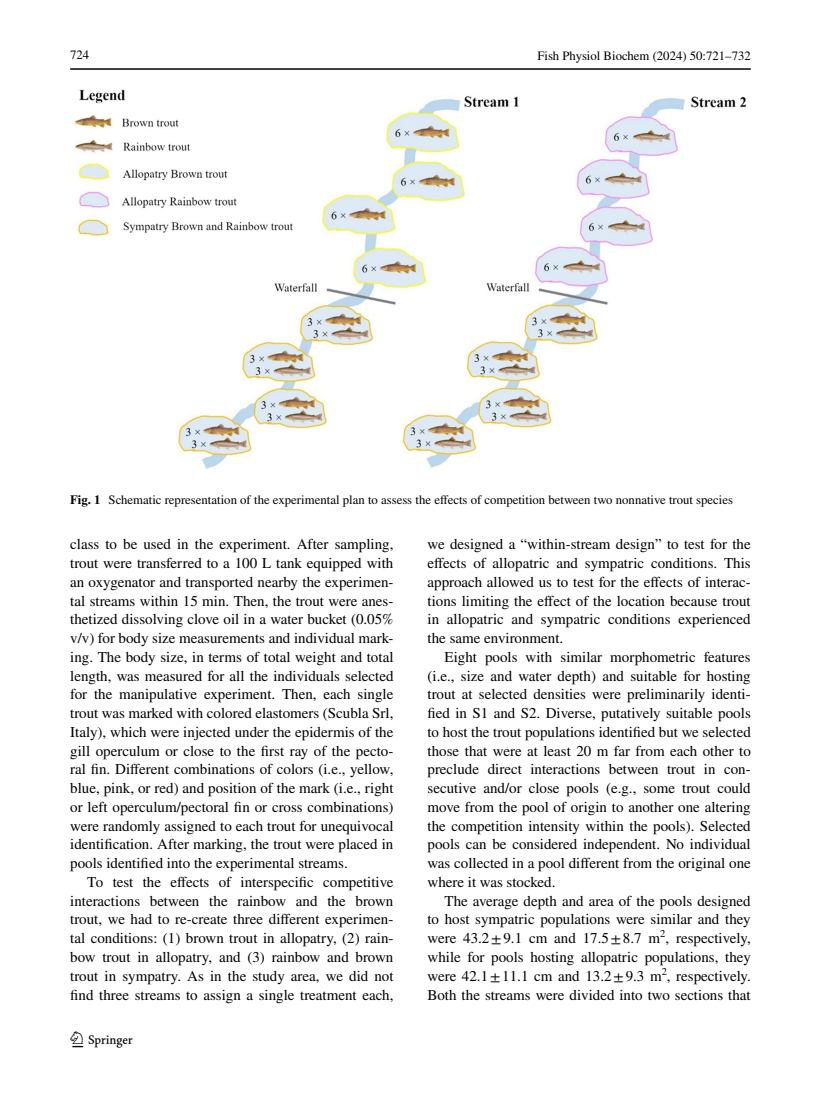
<style>
.page{position:relative;width:821px;height:1106px;background:#fff}
.page>*{position:absolute;margin:0;border:0;box-sizing:border-box;transform-origin:0 0}
.t1{font:22.5px "Springnew Regular 2";color:#000}
.t2{font:15px/18.8px "STIX";color:#000;text-align:justify}
.t3{font:12.75px "STIX";color:#000}
.s1{font-weight:700}
</style>
<div class="page">
<hr style="left:70px;top:68px;width:680px;height:2px;background:#000">
<img style="left:74px;top:89px;width:672px;height:380px">
<p class="t3" style="left:70px;top:46px;width:21px">724</p>
<p class="t3" style="left:537px;top:47px;width:215px">Fish Physiol Biochem (2024) 50:721–732</p>
<p class="t3" style="left:70px;top:491px;width:664px"><span class="s1">Fig. 1</span> Schematic representation of the experimental plan to assess the effects of competition between two nonnative trout species</p>
<p class="t2" style="left:70px;top:536px;width:325px">class to be used in the experiment. After sampling, trout were transferred to a 100 L tank equipped with an oxygenator and transported nearby the experimen&shy;tal streams within 15 min. Then, the trout were anes&shy;thetized dissolving clove oil in a water bucket (0.05% v/v) for body size measurements and individual mark&shy;ing. The body size, in terms of total weight and total length, was measured for all the individuals selected for the manipulative experiment. Then, each single trout was marked with colored elastomers (Scubla Srl, Italy), which were injected under the epidermis of the gill operculum or close to the first ray of the pecto&shy;ral fin. Different combinations of colors (i.e., yellow, blue, pink, or red) and position of the mark (i.e., right or left operculum/pectoral fin or cross combinations) were randomly assigned to each trout for unequivocal identification. After marking, the trout were placed in pools identified into the experimental streams.</p>
<p class="t2" style="left:70px;top:873px;width:325px;text-indent:17px">To test the effects of interspecific competitive interactions between the rainbow and the brown trout, we had to re-create three different experimen&shy;tal conditions: (1) brown trout in allopatry, (2) rain&shy;bow trout in allopatry, and (3) rainbow and brown trout in sympatry. As in the study area, we did not find three streams to assign a single treatment each,</p>
<h1 class="t1" style="left:72px;top:1031px;width:62px">1 3</h1>
<p class="t2" style="left:427px;top:536px;width:325px">we designed a “within-stream design” to test for the effects of allopatric and sympatric conditions. This approach allowed us to test for the effects of interac&shy;tions limiting the effect of the location because trout in allopatric and sympatric conditions experienced the same environment.</p>
<p class="t2" style="left:427px;top:648px;width:325px;text-indent:17px">Eight pools with similar morphometric features (i.e., size and water depth) and suitable for hosting trout at selected densities were preliminarily identi&shy;fied in S1 and S2. Diverse, putatively suitable pools to host the trout populations identified but we selected those that were at least 20 m far from each other to preclude direct interactions between trout in con&shy;secutive and/or close pools (e.g., some trout could move from the pool of origin to another one altering the competition intensity within the pools). Selected pools can be considered independent. No individual was collected in a pool different from the original one where it was stocked.</p>
<p class="t2" style="left:427px;top:892px;width:325px;text-indent:17px">The average depth and area of the pools designed to host sympatric populations were similar and they were 43.2±9.1 cm and 17.5±8.7 m<sup>2</sup>, respectively, while for pools hosting allopatric populations, they were 42.1±11.1 cm and 13.2±9.3 m<sup>2</sup>, respectively.<br>Both the streams were divided into two sections that</p>
</div>
